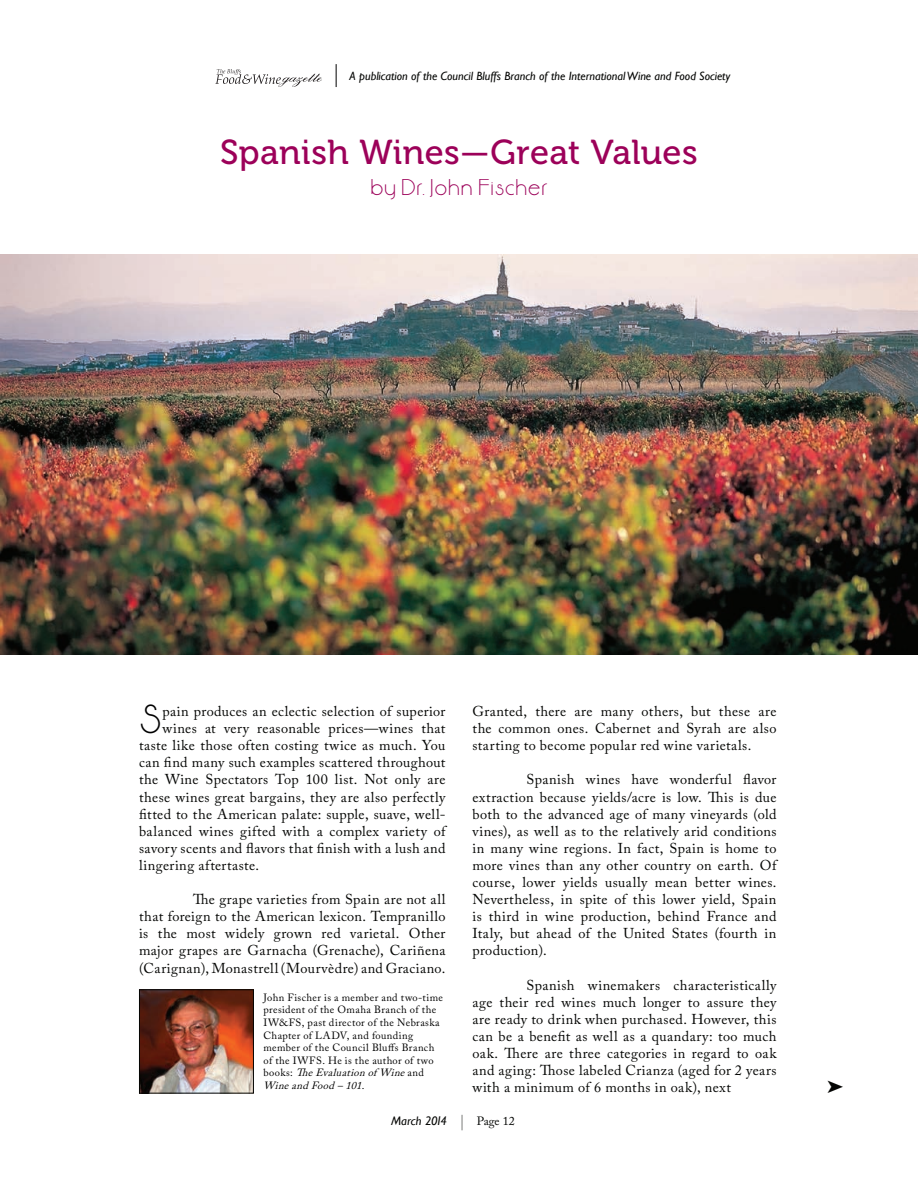
<style>
.page{position:relative;width:918px;height:1188px;background:#fff}
.page>*{position:absolute;margin:0;border:0;box-sizing:border-box;transform-origin:0 0}
.Body_First{font:36px "Aase Font";color:#000}
.t1{font:34.5px "Museo 500";letter-spacing:.01em;color:#9c0159}
.Body{font:20.25px "Aase Font";letter-spacing:.025em;color:#9c0159}
.Body-2{font:14.25px/17.1px "Adobe Caslon Pro";letter-spacing:.03em;color:#040503;text-align:justify}
.Body_First-2{font:14.25px "Adobe Caslon Pro";letter-spacing:.03em;color:#040503}
.t2{font:italic 12.3px "Gill Sans";color:#040503}
.t3{font:italic 12px "Gill Sans";color:#040503}
.Byline_Profile{font:10.5px/12.6px "Adobe Caslon Pro";letter-spacing:.035em;color:#000}
.s1{font-style:italic}
.s2{font-family:"Helvetica Neue";font-weight:100;font-style:normal;font-size:15.45px}
.s3{font-family:"Adobe Caslon Pro";font-style:normal;font-size:12px}
</style>
<div class="page">
<img style="left:141px;top:991px;width:111px;height:101px">
<div style="left:139px;top:989px;width:115px;height:105px;border:1px solid #040503"></div>
<img style="left:0;top:254px;width:918px;height:400px">
<svg style="left:215px;top:69px;width:107px;height:18px"></svg>
<svg style="left:336px;top:64px;width:1px;height:23px"></svg>
<p class="t3" style="left:350px;top:69px;width:382px">A publication of the Council Bluffs Branch of the International Wine and Food Society</p>
<p class="t1" style="left:220px;top:133px;width:479px">Spanish Wines—Great Values</p>
<p class="Body" style="left:370px;top:175px;width:179px">by Dr. John Fischer</p>
<p class="Body_First" style="left:139px;top:698px;width:24px">S</p>
<p class="Body_First-2" style="left:162px;top:703px;width:285px">pain produces an eclectic selection of superior</p>
<p class="Body_First-2" style="left:162px;top:720px;width:285px">wines at very reasonable prices—wines that</p>
<p class="Body_First-2" style="left:139px;top:737px;width:308px">taste like those often costing twice as much. You</p>
<p class="Body_First-2" style="left:139px;top:754px;width:308px">can find many such examples scattered throughout</p>
<p class="Body_First-2" style="left:139px;top:771px;width:308px">the Wine Spectators Top 100 list. Not only are</p>
<p class="Body_First-2" style="left:139px;top:788px;width:308px">these wines great bargains, they are also perfectly</p>
<p class="Body_First-2" style="left:139px;top:805px;width:308px">fitted to the American palate: supple, suave, well-</p>
<p class="Body_First-2" style="left:139px;top:823px;width:308px">balanced wines gifted with a complex variety of</p>
<p class="Body_First-2" style="left:139px;top:840px;width:308px">savory scents and flavors that finish with a lush and</p>
<p class="Body_First-2" style="left:139px;top:857px;width:122px">lingering aftertaste.</p>
<p class="Body-2" style="left:139px;top:891px;width:308px;text-indent:54px">The grape varieties from Spain are not all that foreign to the American lexicon. Tempranillo is the most widely grown red varietal. Other major grapes are Garnacha (Grenache), Cariñena (Carignan), Monastrell (Mourvèdre) and Graciano.</p>
<p class="Byline_Profile" style="left:264px;top:991px;width:181px">John Fischer is a member and two-time president of the Omaha Branch of the<br>IW&amp;FS, past director of the Nebraska<br>Chapter of LADV, and founding member of the Council Bluffs Branch of the IWFS. He is the author of two<br>b o o k s : <span class="s1">TheEvaluationofWine</span>a n d<br><span class="s1">WineandFood–101</span>.</p>
<p class="Body-2" style="left:472px;top:703px;width:305px">Granted, there are many others, but these are the common ones. Cabernet and Syrah are also starting to become popular red wine varietals.</p>
<p class="Body-2" style="left:472px;top:771px;width:306px;text-indent:54px">Spanish wines have wonderful flavor extraction because yields/acre is low. This is due both to the advanced age of many vineyards (old vines), as well as to the relatively arid conditions in many wine regions. In fact, Spain is home to more vines than any other country on earth. Of course, lower yields usually mean better wines.<br>Nevertheless, in spite of this lower yield, Spain is third in wine production, behind France and Italy, but ahead of the United States (fourth in production).</p>
<p class="Body-2" style="left:472px;top:976px;width:306px;text-indent:54px">Spanish winemakers characteristically age their red wines much longer to assure they are ready to drink when purchased. However, this can be a benefit as well as a quandary: too much oak. There are three categories in regard to oak and aging: Those labeled Crianza (aged for 2 years with a minimum of 6 months in oak), next</p>
<p class="t2" style="left:391px;top:1114px;width:125px">March 2014 <span class="s2">|</span> <span class="s3">Page 12</span></p>
</div>
